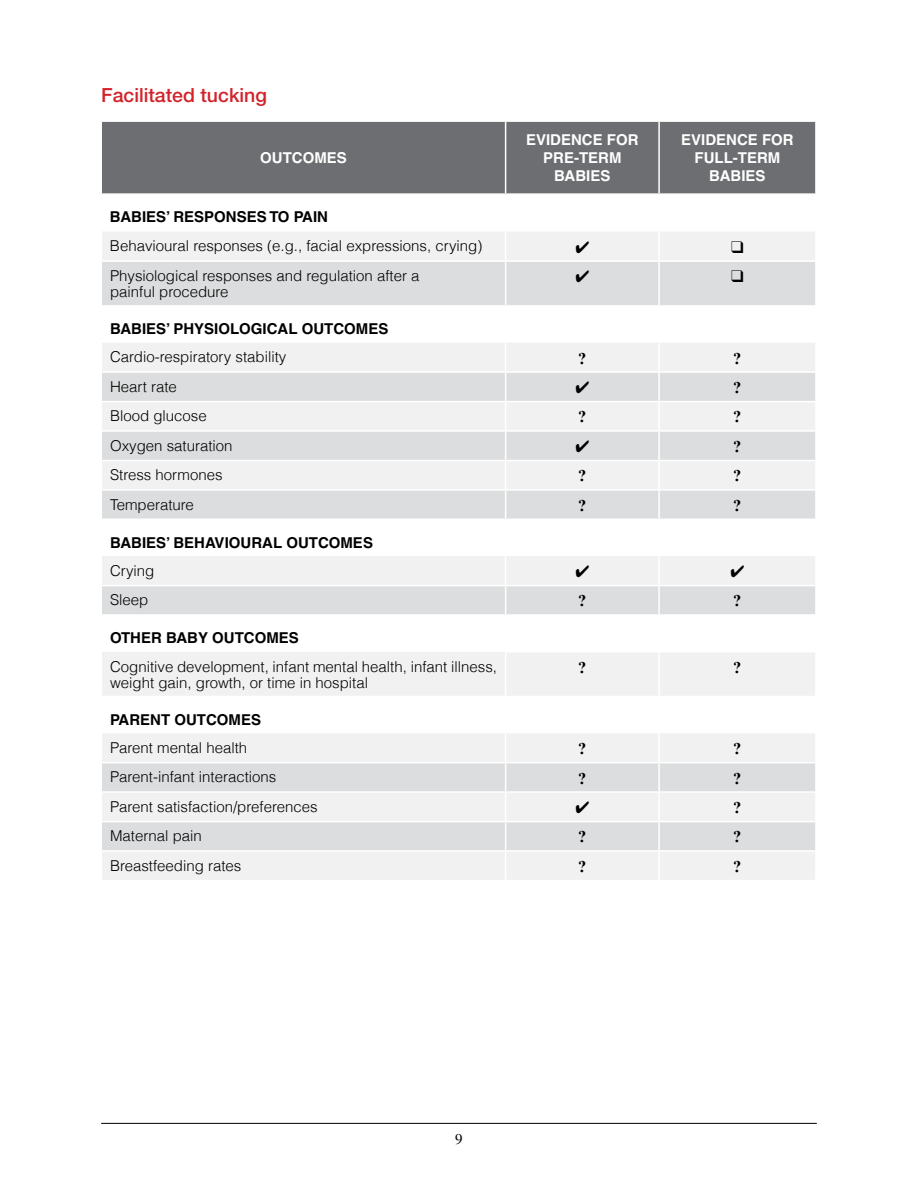
<style>
.page{position:relative;width:918px;height:1188px;background:#fff}
.page>*{position:absolute;margin:0;border:0;box-sizing:border-box;transform-origin:0 0}
.t1{font:500 19.5px "Helvetica Neue";color:#d2232a}
.t2{font:700 16.5px "Times";color:#000}
.t3{font:300 15px/16.5px "Helvetica";color:#000}
.t4{font:700 15px "Helvetica";color:#000}
.t5{font:700 15px/18px "Helvetica";color:#fff;text-align:center}
.t6{font:15px "Times";color:#000}
</style>
<div class="page">
<hr style="left:101px;top:1123px;width:716px;height:1px;background:#000">
<div style="left:102px;top:122px;width:713px;height:71px;background:#6d6e71"></div>
<div style="left:102px;top:232px;width:713px;height:648px;background:#f1f1f2"></div>
<svg style="left:102px;top:262px;width:713px;height:588px"></svg>
<hr style="left:505px;top:262px;width:1px;height:43px;background:#fff">
<hr style="left:658px;top:262px;width:2px;height:43px;background:#fff">
<hr style="left:102px;top:305px;width:404px;height:2px;background:#fff">
<hr style="left:506px;top:305px;width:153px;height:2px;background:#fff">
<hr style="left:659px;top:305px;width:156px;height:2px;background:#fff">
<hr style="left:658px;top:373px;width:2px;height:28px;background:#fff">
<hr style="left:101px;top:401px;width:405px;height:1px;background:#fff">
<hr style="left:506px;top:401px;width:153px;height:1px;background:#fff">
<hr style="left:659px;top:401px;width:157px;height:1px;background:#fff">
<hr style="left:658px;top:432px;width:2px;height:28px;background:#fff">
<hr style="left:101px;top:460px;width:405px;height:1px;background:#fff">
<hr style="left:506px;top:460px;width:153px;height:1px;background:#fff">
<hr style="left:659px;top:460px;width:157px;height:1px;background:#fff">
<hr style="left:658px;top:491px;width:2px;height:28px;background:#fff">
<hr style="left:102px;top:519px;width:404px;height:1px;background:#fff">
<hr style="left:506px;top:519px;width:153px;height:1px;background:#fff">
<hr style="left:659px;top:519px;width:157px;height:1px;background:#fff">
<hr style="left:658px;top:586px;width:2px;height:28px;background:#fff">
<hr style="left:102px;top:614px;width:404px;height:2px;background:#fff">
<hr style="left:506px;top:614px;width:153px;height:2px;background:#fff">
<hr style="left:659px;top:614px;width:157px;height:2px;background:#fff">
<hr style="left:505px;top:651px;width:154px;height:2px;background:#fff">
<hr style="left:659px;top:651px;width:157px;height:2px;background:#fff">
<hr style="left:101px;top:696px;width:405px;height:1px;background:#fff">
<hr style="left:506px;top:696px;width:153px;height:1px;background:#fff">
<hr style="left:659px;top:696px;width:157px;height:1px;background:#fff">
<hr style="left:658px;top:763px;width:2px;height:28px;background:#fff">
<hr style="left:101px;top:791px;width:405px;height:2px;background:#fff">
<hr style="left:506px;top:791px;width:153px;height:2px;background:#fff">
<hr style="left:659px;top:791px;width:157px;height:2px;background:#fff">
<hr style="left:658px;top:822px;width:2px;height:28px;background:#fff">
<hr style="left:101px;top:850px;width:405px;height:2px;background:#fff">
<hr style="left:506px;top:850px;width:153px;height:2px;background:#fff">
<hr style="left:659px;top:850px;width:157px;height:2px;background:#fff">
<hr style="left:505px;top:122px;width:1px;height:71px;background:#fff">
<hr style="left:658px;top:122px;width:2px;height:71px;background:#fff">
<svg style="left:505px;top:232px;width:1px;height:28px"></svg>
<hr style="left:658px;top:232px;width:2px;height:28px;background:#fff">
<hr style="left:101px;top:260px;width:405px;height:2px;background:#fff">
<hr style="left:506px;top:260px;width:153px;height:2px;background:#fff">
<hr style="left:659px;top:260px;width:157px;height:2px;background:#fff">
<hr style="left:658px;top:343px;width:2px;height:28px;background:#fff">
<hr style="left:101px;top:371px;width:405px;height:2px;background:#fff">
<hr style="left:506px;top:371px;width:153px;height:2px;background:#fff">
<hr style="left:659px;top:371px;width:157px;height:2px;background:#fff">
<hr style="left:658px;top:402px;width:2px;height:28px;background:#fff">
<hr style="left:101px;top:430px;width:405px;height:2px;background:#fff">
<hr style="left:506px;top:430px;width:153px;height:2px;background:#fff">
<hr style="left:659px;top:430px;width:157px;height:2px;background:#fff">
<svg style="left:505px;top:343px;width:1px;height:176px"></svg>
<hr style="left:658px;top:461px;width:2px;height:28px;background:#fff">
<hr style="left:101px;top:489px;width:405px;height:2px;background:#fff">
<hr style="left:506px;top:489px;width:153px;height:2px;background:#fff">
<hr style="left:659px;top:489px;width:157px;height:2px;background:#fff">
<svg style="left:505px;top:556px;width:1px;height:58px"></svg>
<hr style="left:658px;top:556px;width:2px;height:29px;background:#fff">
<hr style="left:101px;top:585px;width:405px;height:1px;background:#fff">
<hr style="left:506px;top:585px;width:153px;height:1px;background:#fff">
<hr style="left:659px;top:585px;width:157px;height:1px;background:#fff">
<hr style="left:505px;top:653px;width:1px;height:43px;background:#fff">
<hr style="left:658px;top:653px;width:2px;height:43px;background:#fff">
<hr style="left:658px;top:733px;width:2px;height:29px;background:#fff">
<hr style="left:101px;top:762px;width:405px;height:1px;background:#fff">
<hr style="left:506px;top:762px;width:153px;height:1px;background:#fff">
<hr style="left:659px;top:762px;width:157px;height:1px;background:#fff">
<hr style="left:658px;top:793px;width:2px;height:28px;background:#fff">
<hr style="left:101px;top:821px;width:405px;height:1px;background:#fff">
<hr style="left:506px;top:821px;width:153px;height:1px;background:#fff">
<hr style="left:659px;top:821px;width:157px;height:1px;background:#fff">
<svg style="left:505px;top:733px;width:1px;height:147px"></svg>
<hr style="left:658px;top:852px;width:2px;height:28px;background:#fff">
<svg style="left:576px;top:241px;width:13px;height:12px"></svg>
<svg style="left:732px;top:241px;width:11px;height:12px"></svg>
<svg style="left:576px;top:270px;width:13px;height:12px"></svg>
<svg style="left:732px;top:271px;width:11px;height:11px"></svg>
<svg style="left:576px;top:381px;width:13px;height:12px"></svg>
<svg style="left:576px;top:440px;width:13px;height:12px"></svg>
<svg style="left:576px;top:565px;width:13px;height:12px"></svg>
<svg style="left:731px;top:565px;width:13px;height:12px"></svg>
<svg style="left:576px;top:801px;width:13px;height:12px"></svg>
<h1 class="t1" style="left:101px;top:84px;width:167px">Facilitated tucking</h1>
<p class="t5" style="left:260px;top:149px;width:88px">OUTCOMES</p>
<p class="t5" style="left:526px;top:131px;width:114px">EVIDENCE FOR<br>PRE-TERM<br>BABIES</p>
<p class="t5" style="left:681px;top:131px;width:114px">EVIDENCE FOR<br>FULL-TERM<br>BABIES</p>
<p class="t4" style="left:110px;top:208px;width:220px">BABIES’ RESPONSES TO PAIN</p>
<p class="t3" style="left:110px;top:237px;width:374px">Behavioural responses (e.g., facial expressions, crying)</p>
<p class="t3" style="left:110px;top:267px;width:311px">Physiological responses and regulation after a painful procedure</p>
<p class="t4" style="left:110px;top:320px;width:280px">BABIES’ PHYSIOLOGICAL OUTCOMES</p>
<p class="t3" style="left:110px;top:348px;width:178px">Cardio-respiratory stability</p>
<p class="t2" style="left:578px;top:348px;width:10px">?</p>
<p class="t2" style="left:733px;top:348px;width:10px">?</p>
<p class="t3" style="left:110px;top:378px;width:68px">Heart rate</p>
<p class="t2" style="left:733px;top:377px;width:10px">?</p>
<p class="t3" style="left:110px;top:407px;width:98px">Blood glucose</p>
<p class="t2" style="left:578px;top:407px;width:10px">?</p>
<p class="t2" style="left:733px;top:407px;width:10px">?</p>
<p class="t3" style="left:110px;top:436px;width:124px">Oxygen saturation</p>
<p class="t2" style="left:733px;top:436px;width:10px">?</p>
<p class="t3" style="left:110px;top:466px;width:114px">Stress hormones</p>
<p class="t2" style="left:578px;top:465px;width:10px">?</p>
<p class="t2" style="left:733px;top:465px;width:10px">?</p>
<p class="t3" style="left:110px;top:495px;width:85px">Temperature</p>
<p class="t2" style="left:578px;top:495px;width:10px">?</p>
<p class="t2" style="left:733px;top:495px;width:10px">?</p>
<p class="t4" style="left:110px;top:533px;width:265px">BABIES’ BEHAVIOURAL OUTCOMES</p>
<p class="t3" style="left:110px;top:562px;width:46px">Crying</p>
<p class="t3" style="left:110px;top:591px;width:40px">Sleep</p>
<p class="t2" style="left:578px;top:591px;width:10px">?</p>
<p class="t2" style="left:733px;top:591px;width:10px">?</p>
<p class="t4" style="left:110px;top:629px;width:190px">OTHER BABY OUTCOMES</p>
<p class="t3" style="left:110px;top:657px;width:389px">Cognitive development, infant mental health, infant illness, weight gain, growth, or time in hospital</p>
<p class="t2" style="left:578px;top:657px;width:10px">?</p>
<p class="t2" style="left:733px;top:657px;width:10px">?</p>
<p class="t4" style="left:110px;top:710px;width:153px">PARENT OUTCOMES</p>
<p class="t3" style="left:110px;top:739px;width:139px">Parent mental health</p>
<p class="t2" style="left:578px;top:738px;width:10px">?</p>
<p class="t2" style="left:733px;top:738px;width:10px">?</p>
<p class="t3" style="left:110px;top:768px;width:168px">Parent-infant interactions</p>
<p class="t2" style="left:578px;top:768px;width:10px">?</p>
<p class="t2" style="left:733px;top:768px;width:10px">?</p>
<p class="t3" style="left:110px;top:798px;width:209px">Parent satisfaction/preferences</p>
<p class="t2" style="left:733px;top:797px;width:10px">?</p>
<p class="t3" style="left:110px;top:827px;width:93px">Maternal pain</p>
<p class="t2" style="left:578px;top:827px;width:10px">?</p>
<p class="t2" style="left:733px;top:827px;width:10px">?</p>
<p class="t3" style="left:110px;top:856px;width:133px">Breastfeeding rates</p>
<p class="t2" style="left:578px;top:856px;width:10px">?</p>
<p class="t2" style="left:733px;top:856px;width:10px">?</p>
<p class="t6" style="left:455px;top:1131px;width:9px">9</p>
</div>
